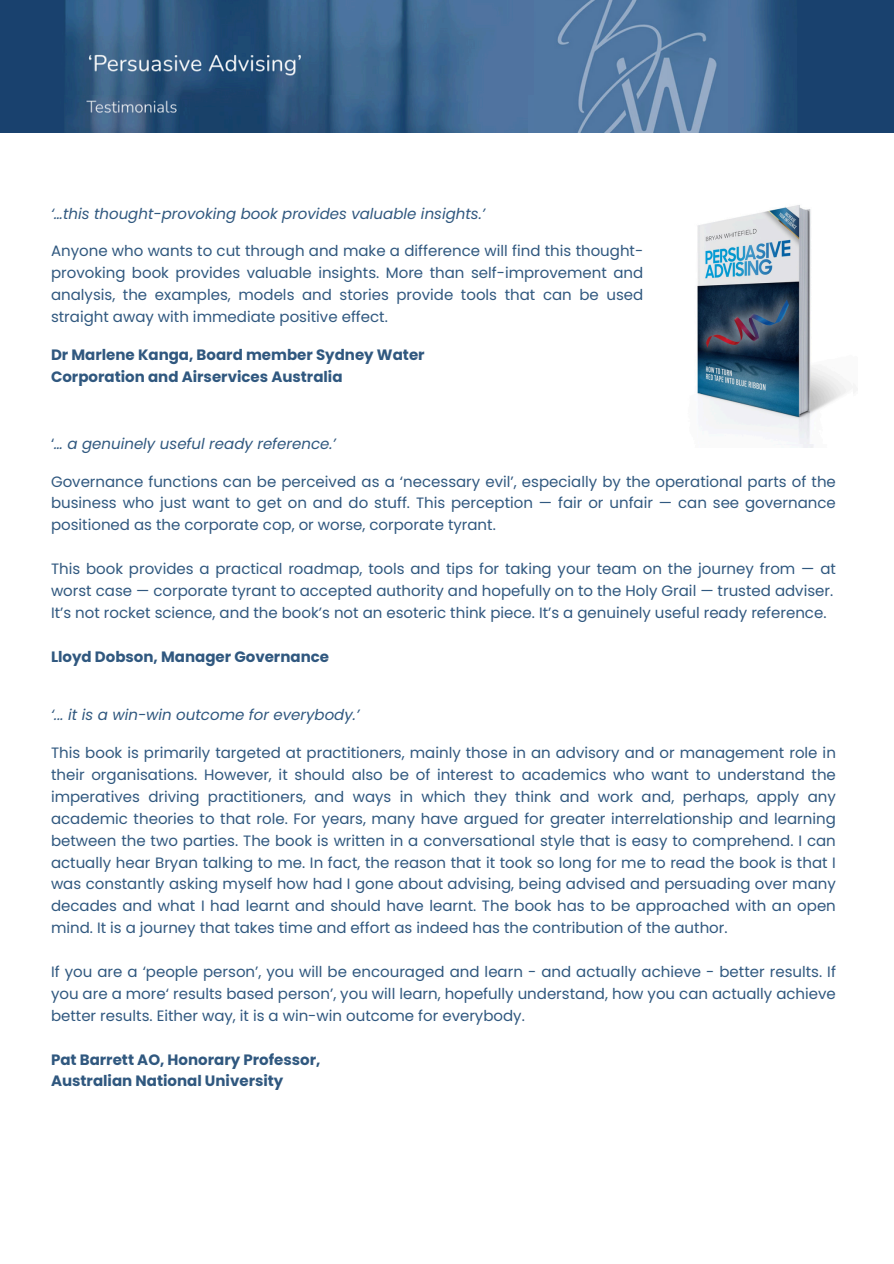
<style>
.page{position:relative;width:894px;height:1264px;background:#fff}
.page>*{position:absolute;margin:0;border:0;box-sizing:border-box;transform-origin:0 0}
.t1{font:15px/21.9px "Poppins";color:#30587f;text-align:justify}
.t2{font:700 15px/21.9px "Poppins";color:#30587f}
.t3{font:italic 15px "Poppins";color:#30587f}
.s1{font-style:normal}
</style>
<div class="page">
<img style="left:0;top:95px;width:893px;height:38px">
<img style="left:0;top:0;width:893px;height:95px">
<img style="left:534px;top:0;width:193px;height:133px">
<img style="left:697px;top:205px;width:150px;height:238px">
<p class="t3" style="left:51px;top:203px;width:435px">‘…this thought-provoking book provides valuable insights.’</p>
<p class="t1" style="left:51px;top:240px;width:593px">Anyone who wants to cut through and make a difference will find this thought&shy;provoking book provides valuable insights. More than self-improvement and analysis, the examples, models and stories provide tools that can be used straight away with immediate positive effect.</p>
<p class="t2" style="left:51px;top:343px;width:375px">Dr Marlene Kanga, Board member Sydney Water<br>Corporation and Airservices Australia</p>
<p class="t3" style="left:51px;top:433px;width:286px"><span class="s1">‘</span>… a genuinely useful ready reference.’</p>
<p class="t1" style="left:51px;top:470px;width:786px">Governance functions can be perceived as a ‘necessary evil’, especially by the operational parts of the business who just want to get on and do stuff. This perception — fair or unfair — can see governance positioned as the corporate cop, or worse, corporate tyrant.</p>
<h1 class="t1" style="left:51px;top:558px;width:786px">This book provides a practical roadmap, tools and tips for taking your team on the journey from — at worst case — corporate tyrant to accepted authority and hopefully on to the Holy Grail — trusted adviser.</h1>
<p class="t1" style="left:51px;top:601px;width:776px">It’s not rocket science, and the book’s not an esoteric think piece. It’s a genuinely useful ready reference.</p>
<p class="t2" style="left:51px;top:645px;width:279px">Lloyd Dobson, Manager Governance</p>
<p class="t3" style="left:51px;top:704px;width:310px">‘... it is a win-win outcome for everybody.’</p>
<p class="t1" style="left:51px;top:742px;width:786px">This book is primarily targeted at practitioners, mainly those in an advisory and or management role in their organisations. However, it should also be of interest to academics who want to understand the imperatives driving practitioners, and ways in which they think and work and, perhaps, apply any academic theories to that role. For years, many have argued for greater interrelationship and learning between the two parties. The book is written in a conversational style that is easy to comprehend. I can actually hear Bryan talking to me. In fact, the reason that it took so long for me to read the book is that I was constantly asking myself how had I gone about advising, being advised and persuading over many decades and what I had learnt and should have learnt. The book has to be approached with an open mind. It is a journey that takes time and effort as indeed has the contribution of the author.</p>
<h1 class="t1" style="left:51px;top:960px;width:786px">If you are a ‘people person’, you will be encouraged and learn - and actually achieve - better results. If you are a more‘ results based person’, you will learn, hopefully understand, how you can actually achieve better results. Either way, it is a win-win outcome for everybody.</h1>
<p class="t2" style="left:51px;top:1048px;width:271px">Pat Barrett AO, Honorary Professor,<br>Australian National University</p>
</div>
